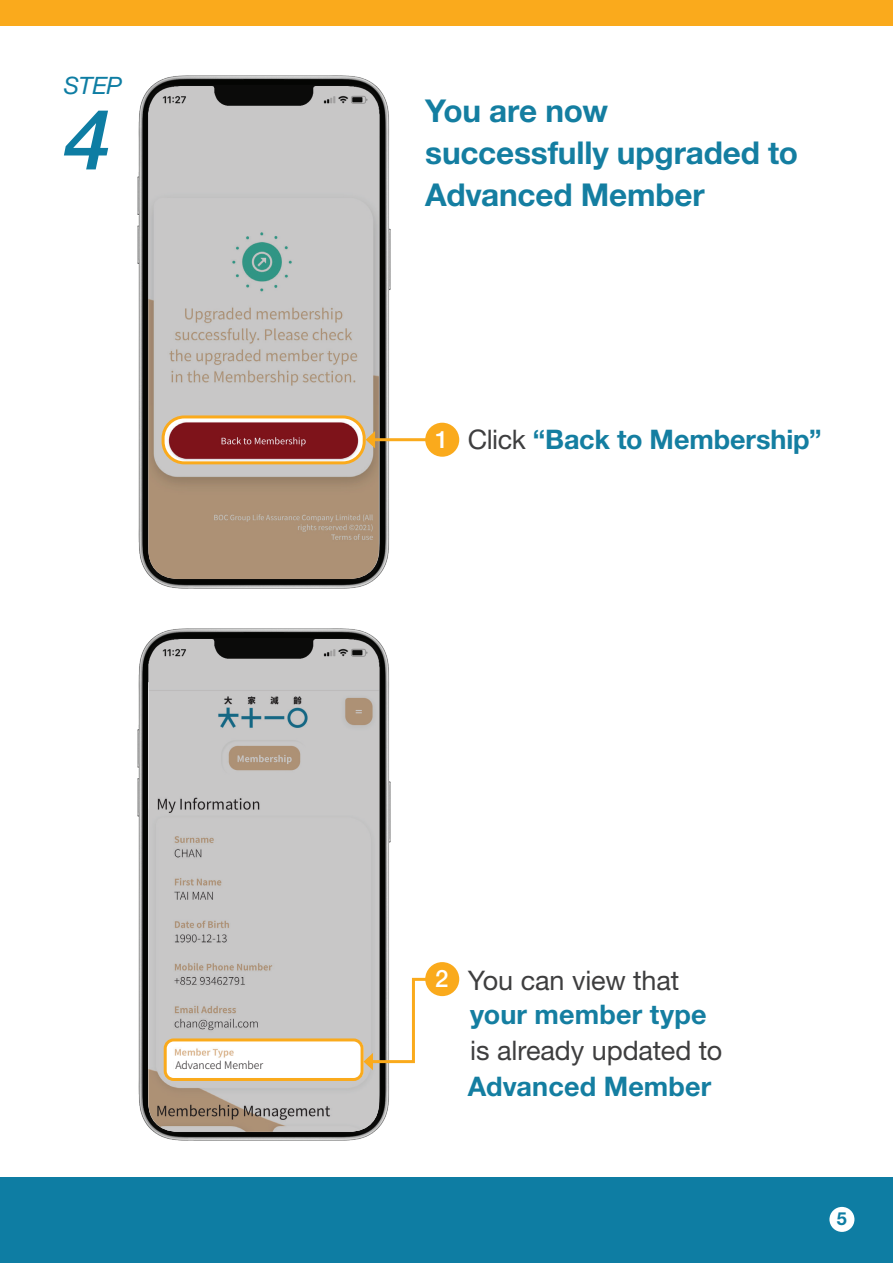
<style>
.page{position:relative;width:893px;height:1263px;background:#fff}
.page>*{position:absolute;margin:0;border:0;box-sizing:border-box;transform-origin:0 0}
.t1{font:italic 500 84px "Helvetica Neue LT Std";color:#0e7da3}
.t2{font:700 31.5px/42px "Helvetica Neue LT Std";letter-spacing:-.005em;color:#147ea1}
.t3{font:27px/34px "Helvetica Neue LT Std";letter-spacing:-.005em;color:#3e3e3f}
.t4{font:700 27px "Helvetica Neue LT Std";letter-spacing:-.005em;color:#147ea1}
.t5{font:italic 24px "Helvetica Neue LT Std";color:#0e7da3}
.t6{font:700 18px "Helvetica Neue LT Std";color:#0e7da3}
.t7{font:300 10.5px "Noto Sans CJ Ktc";color:#231f20}
.s1{font-weight:500;font-size:24px;color:#fff}
.s2{font-weight:400;color:#3e3e3f}
.s3{font-weight:700;color:#147ea1}
</style>
<div class="page">
<div style="left:0;top:0;width:893px;height:26px;background:#faaa1c"></div>
<div style="left:0;top:1178px;width:893px;height:85px;background:#0e7da3"></div>
<svg style="left:827px;top:1204px;width:30px;height:30px"></svg>
<div style="left:825px;top:1202px;width:34px;height:34px;border:4px solid #0e7da3;border-radius:50%"></div>
<img style="left:137px;top:628px;width:254px;height:513px">
<svg style="left:148px;top:638px;width:233px;height:495px;background:#bfbdbb"></svg>
<img style="left:137px;top:75px;width:254px;height:514px">
<svg style="left:148px;top:85px;width:232px;height:495px;background:#b6a9a3"></svg>
<div style="left:174px;top:1060px;width:80px;height:13px;background:#fff"></div>
<hr style="left:372px;top:438px;width:57px;height:3px;background:#faaa1c">
<svg style="left:366px;top:431px;width:9px;height:17px"></svg>
<div style="left:162px;top:415px;width:204px;height:49px;border:3px solid #faaa1c;border-radius:21px"></div>
<div style="left:164px;top:1038px;width:200px;height:43px;border:3px solid #faaa1c;border-radius:9px"></div>
<div style="left:425px;top:423px;width:34px;height:34px;background:#faaa1c;border-radius:50%"></div>
<svg style="left:364px;top:976px;width:68px;height:94px"></svg>
<div style="left:425px;top:962px;width:34px;height:34px;background:#faaa1c;border-radius:50%"></div>
<p class="t5" style="left:64px;top:71px;width:60px">STEP</p>
<h1 class="t1" style="left:64px;top:90px;width:48px">4</h1>
<p class="t2" style="left:425px;top:89px;width:374px">You are now successfully upgraded to<br>Advanced Member</p>
<p class="t4" style="left:435px;top:422px;width:388px"><span class="s1">1</span> <span class="s2">Click</span> “Back to Membership”</p>
<p class="t7" style="left:175px;top:1059px;width:89px">Advanced Member</p>
<p class="t3" style="left:470px;top:962px;width:238px;text-indent:-35px"><span class="s1">2</span> You can view that <span class="s3">your member type</span></p>
<p class="t3" style="left:470px;top:1032px;width:253px">is already updated to</p>
<p class="t4" style="left:468px;top:1069px;width:245px">Advanced Member</p>
<p class="t6" style="left:837px;top:1208px;width:12px">5</p>
</div>
